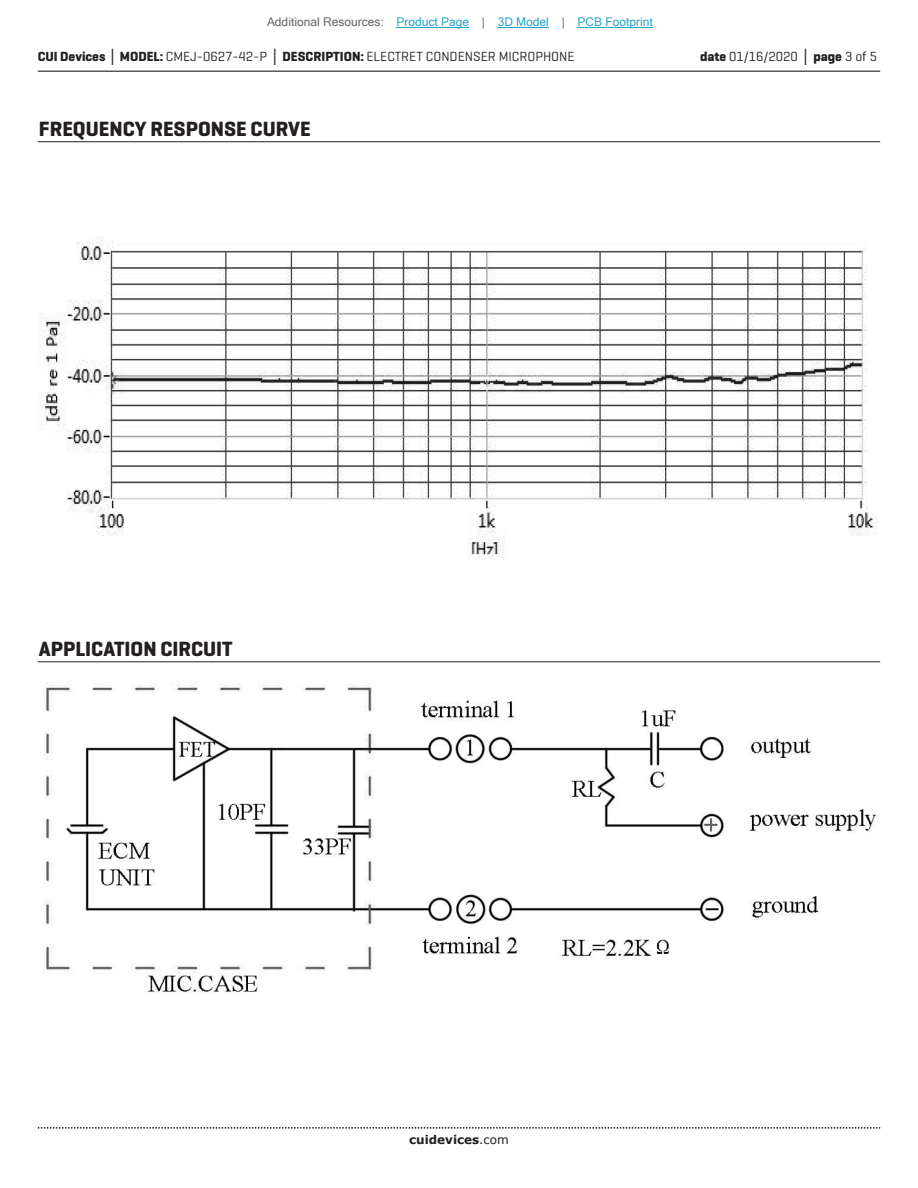
<style>
.page{position:relative;width:918px;height:1188px;background:#fff}
.page>*{position:absolute;margin:0;border:0;box-sizing:border-box;transform-origin:0 0}
.t1{font:700 21px "Geogrotesque";color:#231f20}
.t2{font:13.5px "Geogrotesque";color:#231f20}
.t3{font:12px "Microsoft Sans Serif";color:#23a4c6}
.t4{font:700 12px "Verdana";color:#231f20}
.s1{color:#63676b}
.s2{font-weight:700}
.s3{font-family:"Verdana";font-weight:700}
.s4{font-weight:400}
</style>
<div class="page">
<hr style="left:38px;top:71px;width:842px;height:1px;background:#231f20">
<svg style="left:38px;top:1127px;width:842px;height:2px"></svg>
<hr style="left:38px;top:141px;width:842px;height:1px;background:#231f20">
<hr style="left:38px;top:661px;width:842px;height:1px;background:#231f20">
<img style="left:38px;top:236px;width:839px;height:324px">
<img style="left:44px;top:683px;width:834px;height:310px">
<hr style="left:397px;top:27px;width:72px;height:1px;background:#23a4c6">
<hr style="left:498px;top:27px;width:51px;height:1px;background:#23a4c6">
<hr style="left:578px;top:27px;width:75px;height:1px;background:#23a4c6">
<p class="t3" style="left:267px;top:15px;width:387px"><span class="s1">Additional Resources:</span> Product Page <span class="s1">|</span> 3D Model <span class="s1">|</span> PCB Footprint</p>
<p class="t2" style="left:38px;top:48px;width:538px"><span class="s2">CUI Devices</span> <span class="s3">│</span> <span class="s2">MODEL:</span> CMEJ-0627-42-P <span class="s3">│</span> <span class="s2">DESCRIPTION:</span> ELECTRET CONDENSER MICROPHONE</p>
<p class="t2" style="left:700px;top:48px;width:179px"><span class="s2">date</span> 01/16/2020 <span class="s3">│</span> <span class="s2">page</span> 3 of 5</p>
<h1 class="t1" style="left:39px;top:116px;width:273px">FREQUENCY RESPONSE CURVE</h1>
<h1 class="t1" style="left:39px;top:636px;width:195px">APPLICATION CIRCUIT</h1>
<p class="t4" style="left:409px;top:1131px;width:101px">cuidevices<span class="s4">.com</span></p>
</div>
